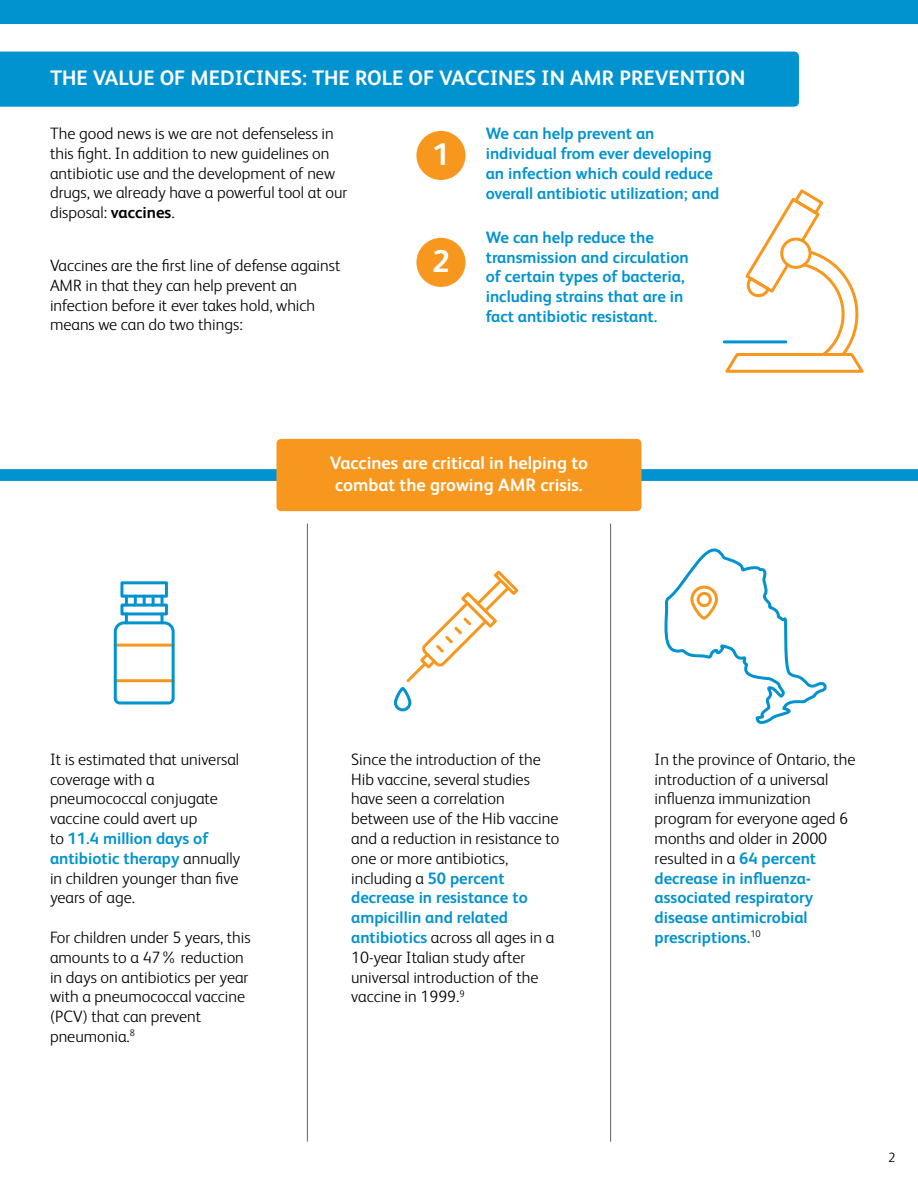
<style>
.page{position:relative;width:918px;height:1188px;background:#fff}
.page>*{position:absolute;margin:0;border:0;box-sizing:border-box;transform-origin:0 0}
.t1{font:700 31.5px "FS Albert";color:#fff}
.t2{font:700 21px "FS Albert";color:#fff}
.t3{font:700 18px/21.6px "FS Albert";color:#fff}
.t4{font:300 16.5px/19.8px "FS Albert";color:#000}
.t5{font:700 16.5px/19.8px "FS Albert";color:#0093cf}
.t6{font:300 13.5px "FS Albert";color:#000}
.s1{font-weight:700}
.s2{font-weight:700;color:#0093cf}
</style>
<div class="page">
<svg style="left:0;top:469px;width:918px;height:12px;background:#0394cf"></svg>
<div style="left:276px;top:439px;width:366px;height:72px;background:#f8971d"></div>
<div style="left:0;top:0;width:918px;height:23px;background:#0093cf"></div>
<div style="left:0;top:52px;width:799px;height:55px;background:#0093cf"></div>
<svg style="left:722px;top:189px;width:142px;height:184px"></svg>
<hr style="left:724px;top:340px;width:62px;height:3px;background:#0093cf">
<hr style="left:307px;top:524px;width:1px;height:617px;background:#616365">
<hr style="left:610px;top:524px;width:1px;height:617px;background:#616365">
<div style="left:416px;top:131px;width:50px;height:49px;background:#f8971d;border-radius:50%"></div>
<div style="left:416px;top:238px;width:50px;height:49px;background:#f8971d;border-radius:50%"></div>
<svg style="left:664px;top:548px;width:162px;height:176px"></svg>
<svg style="left:406px;top:570px;width:113px;height:113px"></svg>
<div style="left:394px;top:687px;width:17px;height:24px;border:3px solid #0093cf;border-radius:7px"></div>
<div style="left:690px;top:586px;width:28px;height:34px;border:3px solid #f8971d;border-radius:12px"></div>
<div style="left:697px;top:592px;width:15px;height:15px;border:3px solid #f8971d;border-radius:50%"></div>
<svg style="left:113px;top:581px;width:62px;height:124px"></svg>
<p class="t2" style="left:50px;top:64px;width:697px">THE VALUE OF MEDICINES: THE ROLE OF VACCINES IN AMR PREVENTION</p>
<p class="t4" style="left:50px;top:123px;width:299px">The good news is we are not defenseless in this fight. In addition to new guidelines on antibiotic use and the development of new drugs, we already have a powerful tool at our disposal: <span class="s1">vaccines</span>.</p>
<p class="t4" style="left:50px;top:255px;width:292px">Vaccines are the first line of defense against AMR in that they can help prevent an infection before it ever takes hold, which means we can do two things:</p>
<h1 class="t1" style="left:432px;top:133px;width:19px">1</h1>
<h1 class="t1" style="left:432px;top:240px;width:19px">2</h1>
<p class="t5" style="left:486px;top:123px;width:235px">We can help prevent an individual from ever developing an infection which could reduce overall antibiotic utilization; and</p>
<p class="t5" style="left:486px;top:227px;width:204px">We can help reduce the transmission and circulation of certain types of bacteria, including strains that are in fact antibiotic resistant.</p>
<p class="t3" style="left:330px;top:452px;width:260px">Vaccines are critical in helping to combat the growing AMR crisis.</p>
<p class="t4" style="left:50px;top:748px;width:192px">It is estimated that universal coverage with a pneumococcal conjugate vaccine could avert up<br>to <span class="s2">11.4 million days of antibiotic therapy</span> annually in children younger than five years of age.</p>
<p class="t4" style="left:50px;top:927px;width:202px">For children under 5 years, this amounts to a 47% reduction in days on antibiotics per year with a pneumococcal vaccine (PCV) that can prevent pneumonia.<sup>8</sup></p>
<p class="t4" style="left:351px;top:748px;width:210px">Since the introduction of the<br>Hib vaccine, several studies have seen a correlation between use of the Hib vaccine and a reduction in resistance to one or more antibiotics, including a <span class="s2">50 percent decrease in resistance to ampicillin and related antibiotics</span> across all ages in a<br>10-year Italian study after universal introduction of the vaccine in 1999.<sup>9</sup></p>
<p class="t4" style="left:655px;top:748px;width:202px">In the province of Ontario, the introduction of a universal influenza immunization program for everyone aged 6 months and older in 2000 resulted in a <span class="s2">64 percent decrease in influenza&shy;associated respiratory disease antimicrobial prescriptions.</span><sup>10</sup></p>
<p class="t6" style="left:888px;top:1149px;width:9px">2</p>
</div>
